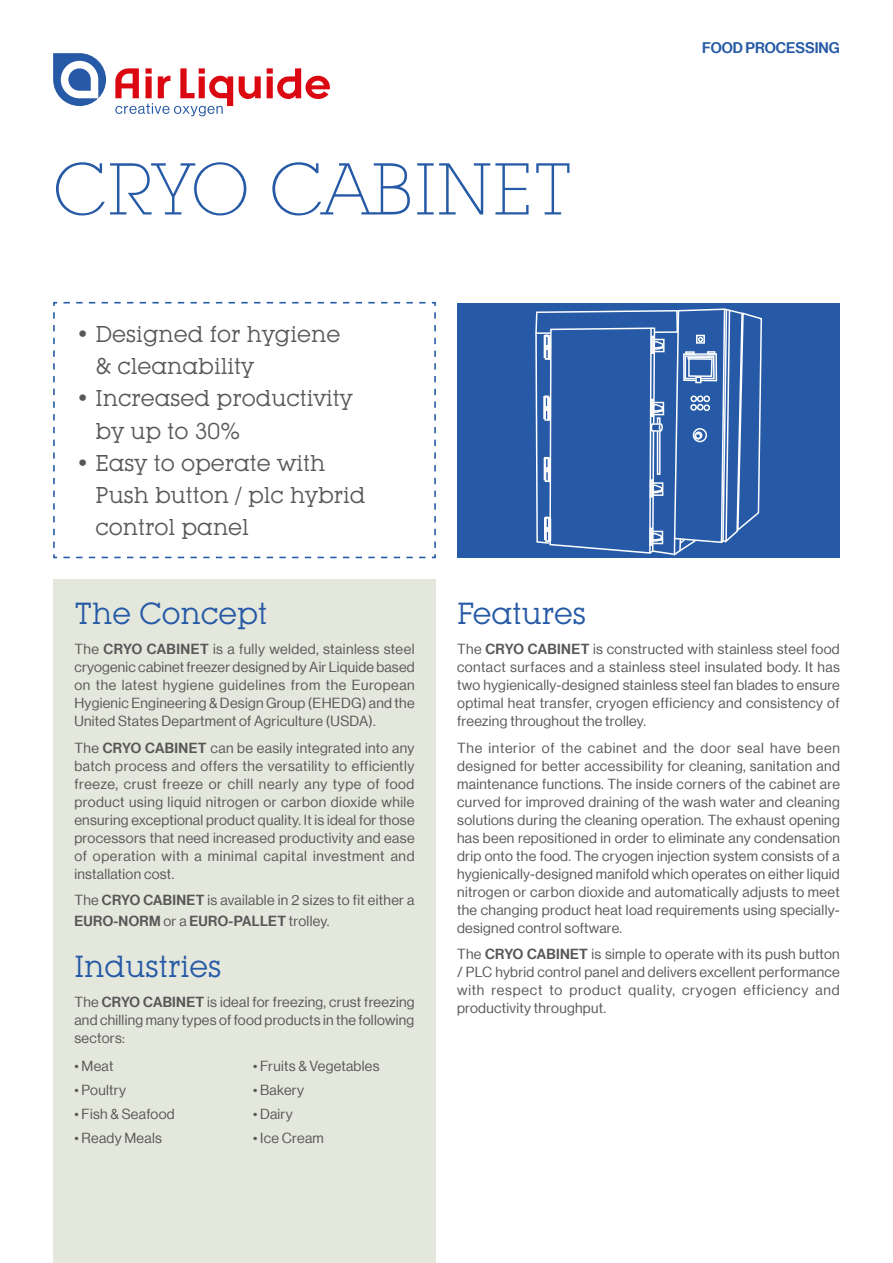
<style>
.page{position:relative;width:893px;height:1263px;background:#fff}
.page>*{position:absolute;margin:0;border:0;box-sizing:border-box;transform-origin:0 0}
.t1{font:300 72px "Lubalin Graph IT Cby BT Xtra";color:#265aa6}
.t2{font:30px "Lubalin Graph IT Cby BT";color:#265aa6}
.t3{font:22.5px/32.2px "Lubalin Graph IT Cby BT";color:#575756}
.t4{font:15px "N Haas Grotesk DS Pro 65 Md";color:#265aa6}
.t5{font:14.25px/18px "N Haas Grotesk DS Pro 55 Rg";letter-spacing:.02em;color:#575756;text-align:justify}
.t6{font:14.25px "N Haas Grotesk DS Pro 65 Md";letter-spacing:.02em;color:#575756}
.s1{font-family:"N Haas Grotesk DS Pro 65 Md"}
.s2{font-family:"N Haas Grotesk DS Pro 55 Rg"}
</style>
<div class="page">
<svg style="left:53px;top:301px;width:383px;height:258px"></svg>
<div style="left:457px;top:303px;width:383px;height:255px;background:#265aa6"></div>
<svg style="left:535px;top:308px;width:227px;height:248px"></svg>
<div style="left:53px;top:579px;width:383px;height:684px;background:#e4e7dc"></div>
<svg style="left:53px;top:53px;width:53px;height:53px"></svg>
<svg style="left:239px;top:76px;width:22px;height:23px"></svg>
<svg style="left:267px;top:68px;width:63px;height:31px"></svg>
<svg style="left:115px;top:68px;width:118px;height:48px"></svg>
<h1 class="t1" style="left:53px;top:145px;width:520px">CRYO CABINET</h1>
<h3 class="t3" style="left:96px;top:318px;width:246px;text-indent:-20px">• Designed for hygiene &amp; cleanability</h3>
<h3 class="t3" style="left:96px;top:382px;width:259px;text-indent:-20px">• Increased productivity by up to 30%</h3>
<h3 class="t3" style="left:96px;top:447px;width:271px;text-indent:-20px">• Easy to operate with<br>Push button / plc hybrid control panel</h3>
<p class="t4" style="left:702px;top:39px;width:139px">FOOD PROCESSING</p>
<h2 class="t2" style="left:74px;top:595px;width:194px">The Concept</h2>
<p class="t5" style="left:74px;top:640px;width:342px">The <span class="s1">CRYO CABINET</span> is a fully welded, stainless steel cryogenic cabinet freezer designed by Air Liquide based on the latest hygiene guidelines from the European Hygienic Engineering &amp; Design Group (EHEDG) and the United States Department of Agriculture (USDA).</p>
<p class="t5" style="left:74px;top:739px;width:342px">The <span class="s1">CRYO CABINET</span> can be easily integrated into any batch process and offers the versatility to efficiently freeze, crust freeze or chill nearly any type of food product using liquid nitrogen or carbon dioxide while ensuring exceptional product quality. It is ideal for those processors that need increased productivity and ease of operation with a minimal capital investment and installation cost.</p>
<p class="t5" style="left:74px;top:891px;width:342px">The <span class="s1">CRYO CABINET</span> is available in 2 sizes to fit either a</p>
<p class="t6" style="left:74px;top:913px;width:257px">EURO-NORM <span class="s2">or a</span> EURO-PALLET <span class="s2">trolley.</span></p>
<h2 class="t2" style="left:74px;top:948px;width:149px">Industries</h2>
<p class="t5" style="left:74px;top:993px;width:342px">The <span class="s1">CRYO CABINET</span> is ideal for freezing, crust freezing and chilling many types of food products in the following sectors:</p>
<p class="t5" style="left:74px;top:1057px;width:40px">• Meat</p>
<p class="t5" style="left:74px;top:1081px;width:53px">• Poultry</p>
<p class="t5" style="left:74px;top:1105px;width:102px">• Fish &amp; Seafood</p>
<p class="t5" style="left:74px;top:1129px;width:89px">• Ready Meals</p>
<p class="t5" style="left:253px;top:1057px;width:128px">• Fruits &amp; Vegetables</p>
<p class="t5" style="left:253px;top:1081px;width:53px">• Bakery</p>
<p class="t5" style="left:253px;top:1105px;width:41px">• Dairy</p>
<p class="t5" style="left:253px;top:1129px;width:72px">• Ice Cream</p>
<h2 class="t2" style="left:457px;top:595px;width:131px">Features</h2>
<p class="t5" style="left:457px;top:640px;width:384px">The <span class="s1">CRYO CABINET</span> is constructed with stainless steel food contact surfaces and a stainless steel insulated body. It has two hygienically-designed stainless steel fan blades to ensure optimal heat transfer, cryogen efficiency and consistency of freezing throughout the trolley.</p>
<p class="t5" style="left:457px;top:739px;width:384px">The interior of the cabinet and the door seal have been designed for better accessibility for cleaning, sanitation and maintenance functions. The inside corners of the cabinet are curved for improved draining of the wash water and cleaning solutions during the cleaning operation. The exhaust opening has been repositioned in order to eliminate any condensation drip onto the food. The cryogen injection system consists of a hygienically-designed manifold which operates on either liquid nitrogen or carbon dioxide and automatically adjusts to meet the changing product heat load requirements using specially&shy;designed control software.</p>
<p class="t5" style="left:457px;top:945px;width:384px">The <span class="s1">CRYO CABINET</span> is simple to operate with its push button / PLC hybrid control panel and delivers excellent performance with respect to product quality, cryogen efficiency and productivity throughput.</p>
</div>
